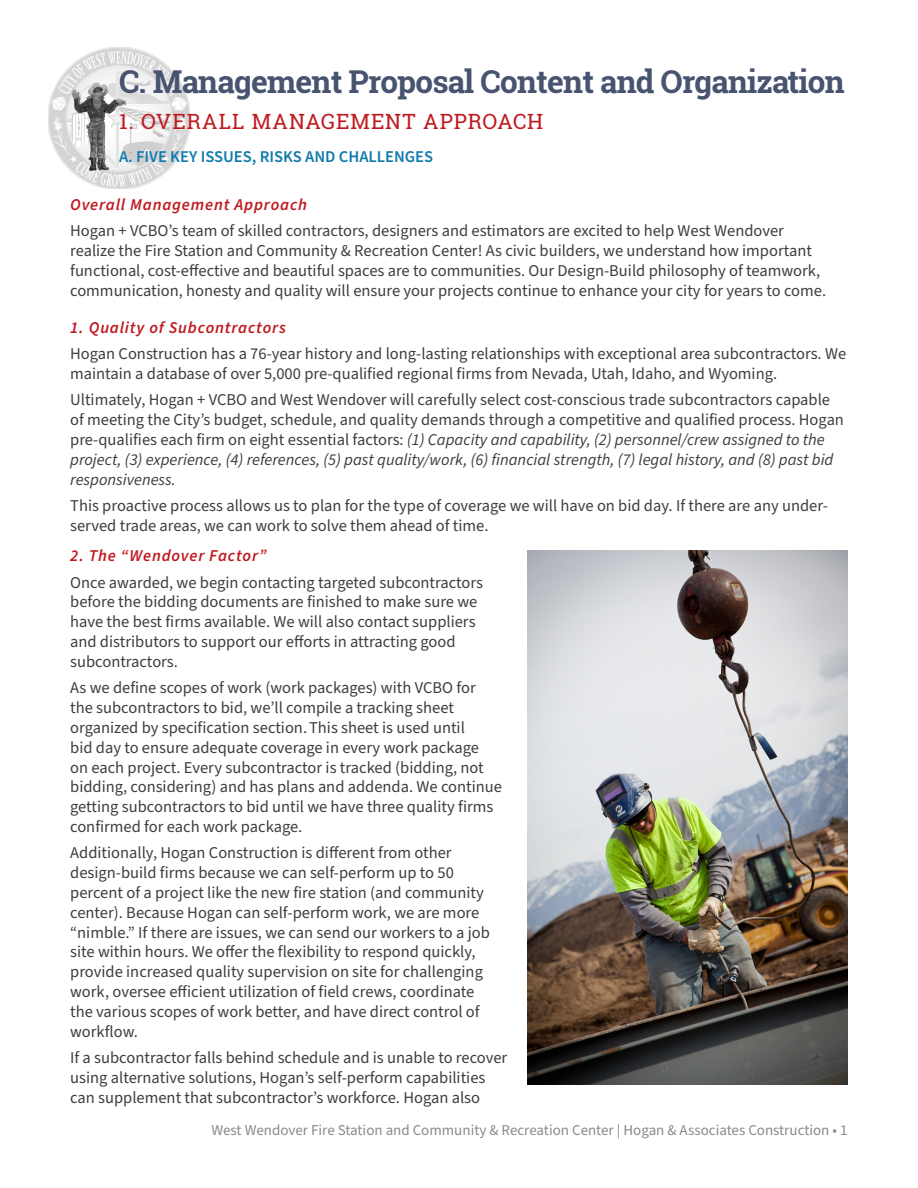
<style>
.page{position:relative;width:918px;height:1188px;background:#fff}
.page>*{position:absolute;margin:0;border:0;box-sizing:border-box;transform-origin:0 0}
.t1{font:700 31.5px "Roboto Slab";letter-spacing:-.025em;color:#47536f}
.t2{font:21px "Roboto Slab";letter-spacing:.045em;color:#bf191f}
.t3{font:16.5px/19.8px "Source Sans Pro";color:#3e3e3f}
.t4{font:italic 600 16.5px "Source Sans Pro";letter-spacing:.05em;color:#bf191f}
.t5{font:600 16.5px "Source Sans Pro";color:#127cac}
.t6{font:15px "Source Sans Pro";color:#8a8a8e}
.s1{font-style:italic}
</style>
<div class="page">
<img style="left:48px;top:47px;width:142px;height:142px">
<img style="left:56px;top:77px;width:86px;height:102px">
<img style="left:528px;top:551px;width:320px;height:534px">
<p class="t1" style="left:119px;top:60px;width:727px">C. Management Proposal Content and Organization</p>
<p class="t2" style="left:119px;top:107px;width:426px">1. OVERALL MANAGEMENT APPROACH</p>
<p class="t5" style="left:119px;top:146px;width:316px">A. FIVE KEY ISSUES, RISKS AND CHALLENGES</p>
<p class="t4" style="left:70px;top:193px;width:238px">Overall Management Approach</p>
<p class="t3" style="left:70px;top:222px;width:757px">Hogan + VCBO’s team of skilled contractors, designers and estimators are excited to help West Wendover realize the Fire Station and Community &amp; Recreation Center! As civic builders, we understand how important functional, cost-effective and beautiful spaces are to communities. Our Design-Build philosophy of teamwork, communication, honesty and quality will ensure your projects continue to enhance your city for years to come.</p>
<p class="t4" style="left:70px;top:316px;width:217px">1. Quality of Subcontractors</p>
<p class="t3" style="left:70px;top:344px;width:778px">Hogan Construction has a 76-year history and long-lasting relationships with exceptional area subcontractors. We maintain a database of over 5,000 pre-qualified regional firms from Nevada, Utah, Idaho, and Wyoming.</p>
<p class="t3" style="left:70px;top:391px;width:775px">Ultimately, Hogan + VCBO and West Wendover will carefully select cost-conscious trade subcontractors capable of meeting the City’s budget, schedule, and quality demands through a competitive and qualified process. Hogan pre-qualifies each firm on eight essential factors: <span class="s1">(1) Capacity and capability, (2) personnel/crew assigned to the project, (3) experience, (4) references, (5) past quality/work, (6) financial strength, (7) legal history, and (8) past bid responsiveness.</span></p>
<p class="t3" style="left:70px;top:496px;width:759px">This proactive process allows us to plan for the type of coverage we will have on bid day. If there are any under&shy;served trade areas, we can work to solve them ahead of time.</p>
<p class="t4" style="left:70px;top:545px;width:198px">2. The “Wendover Factor”</p>
<p class="t3" style="left:70px;top:573px;width:414px">Once awarded, we begin contacting targeted subcontractors before the bidding documents are finished to make sure we have the best firms available. We will also contact suppliers and distributors to support our efforts in attracting good subcontractors.</p>
<p class="t3" style="left:70px;top:678px;width:433px">As we define scopes of work (work packages) with VCBO for the subcontractors to bid, we’ll compile a tracking sheet organized by specification section. This sheet is used until<br>bid day to ensure adequate coverage in every work package<br>on each project. Every subcontractor is tracked (bidding, not bidding, considering) and has plans and addenda. We continue getting subcontractors to bid until we have three quality firms confirmed for each work package.</p>
<p class="t3" style="left:70px;top:844px;width:421px">Additionally, Hogan Construction is different from other design-build firms because we can self-perform up to 50 percent of a project like the new fire station (and community center). Because Hogan can self-perform work, we are more “nimble.” If there are issues, we can send our workers to a job site within hours. We offer the flexibility to respond quickly, provide increased quality supervision on site for challenging work, oversee efficient utilization of field crews, coordinate the various scopes of work better, and have direct control of workflow.</p>
<p class="t3" style="left:70px;top:1048px;width:439px">If a subcontractor falls behind schedule and is unable to recover using alternative solutions, Hogan’s self-perform capabilities can supplement that subcontractor’s workforce. Hogan also</p>
<p class="t6" style="left:211px;top:1120px;width:638px">West Wendover Fire Station and Community &amp; Recreation Center | Hogan &amp; Associates Construction • 1</p>
</div>
